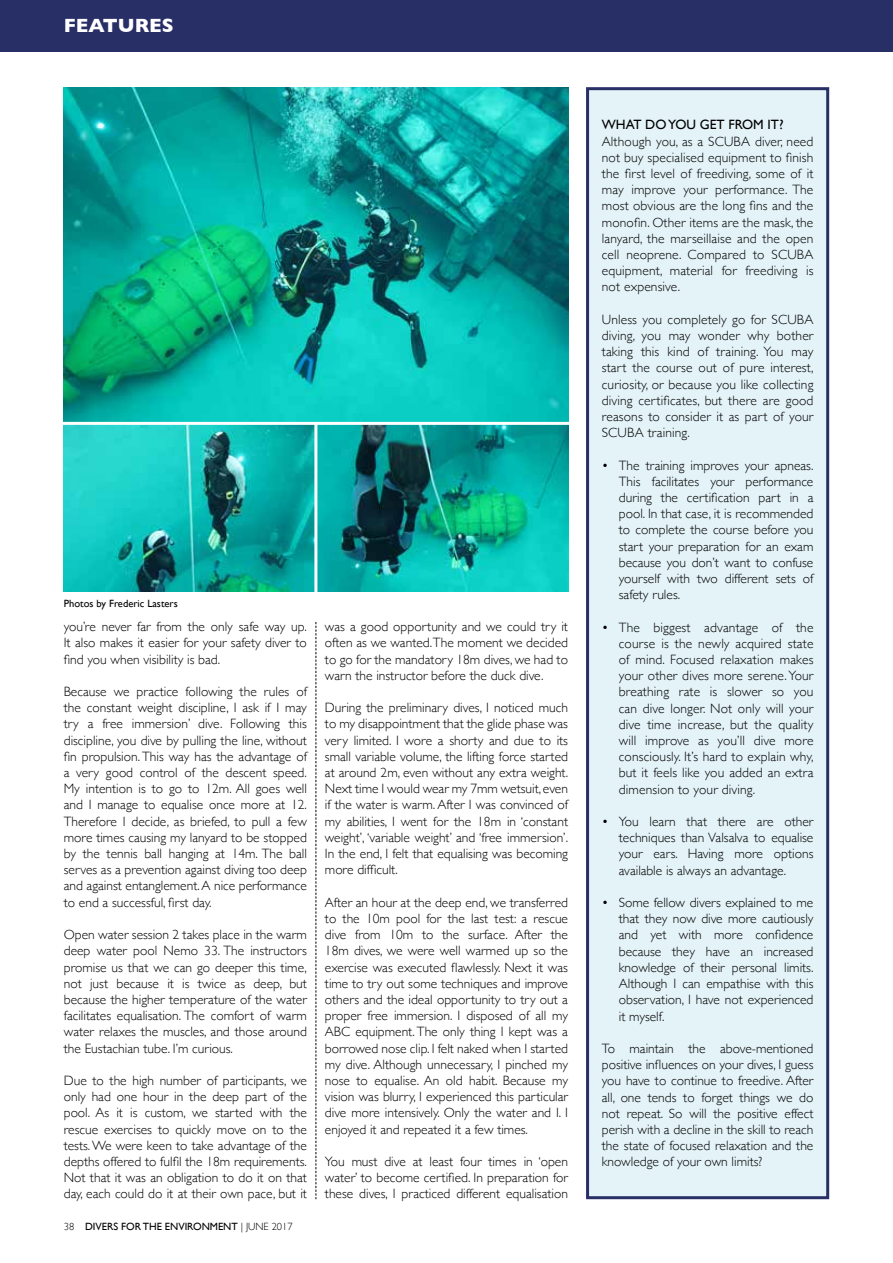
<style>
.page{position:relative;width:893px;height:1263px;background:#fff}
.page>*{position:absolute;margin:0;border:0;box-sizing:border-box;transform-origin:0 0}
.t1{font:700 19.5px "Gill Sans";color:#fff}
.t2{font:300 13.5px/16.2px "Gill Sans";color:#000;text-align:justify}
.t3{font:13.5px "Gill Sans";color:#000}
.t4{font:10.5px "Gill Sans";color:#000}
.s1{font-weight:300}
</style>
<div class="page">
<img style="left:64px;top:87px;width:504px;height:504px">
<div style="left:0;top:0;width:893px;height:51px;background:#282f66"></div>
<div style="left:588px;top:89px;width:240px;height:1109px;background:#e4f3f8"></div>
<div style="left:586px;top:87px;width:243px;height:1112px;border:3px solid #282f66"></div>
<hr style="left:57px;top:422px;width:515px;height:3px;background:#fff">
<hr style="left:314px;top:423px;width:3px;height:174px;background:#fff">
<svg style="left:316px;top:622px;width:1px;height:577px"></svg>
<h1 class="t1" style="left:64px;top:10px;width:112px">FEATURES</h1>
<p class="t4" style="left:64px;top:597px;width:115px">Photos by Frederic Lasters</p>
<p class="t2" style="left:64px;top:618px;width:245px">you’re never far from the only safe way up.<br>It also makes it easier for your safety diver to find you when visibility is bad.</p>
<p class="t2" style="left:64px;top:683px;width:245px">Because we practice following the rules of the constant weight discipline, I ask if I may try a free immersion’ dive. Following this discipline, you dive by pulling the line, without fin propulsion. This way has the advantage of a very good control of the descent speed.<br>My intention is to go to 12m. All goes well and I manage to equalise once more at 12.<br>Therefore I decide, as briefed, to pull a few more times causing my lanyard to be stopped by the tennis ball hanging at 14m. The ball serves as a prevention against diving too deep and against entanglement. A nice performance to end a successful, first day.</p>
<p class="t2" style="left:64px;top:926px;width:245px">Open water session 2 takes place in the warm deep water pool Nemo 33. The instructors promise us that we can go deeper this time, not just because it is twice as deep, but because the higher temperature of the water facilitates equalisation. The comfort of warm water relaxes the muscles, and those around the Eustachian tube. I’m curious.</p>
<p class="t2" style="left:64px;top:1072px;width:245px">Due to the high number of participants, we only had one hour in the deep part of the pool. As it is custom, we started with the rescue exercises to quickly move on to the tests. We were keen to take advantage of the depths offered to fulfil the 18m requirements.<br>Not that it was an obligation to do it on that day, each could do it at their own pace, but it</p>
<p class="t4" style="left:64px;top:1220px;width:230px"><span class="s1">38</span> DIVERS FOR THE ENVIRONMENT <span class="s1">| JUNE 2017</span></p>
<p class="t2" style="left:325px;top:618px;width:245px">was a good opportunity and we could try it often as we wanted. The moment we decided to go for the mandatory 18m dives, we had to warn the instructor before the duck dive.</p>
<p class="t2" style="left:325px;top:699px;width:245px">During the preliminary dives, I noticed much to my disappointment that the glide phase was very limited. I wore a shorty and due to its small variable volume, the lifting force started at around 2m, even without any extra weight.<br>Next time I would wear my 7mm wetsuit, even if the water is warm. After I was convinced of my abilities, I went for the 18m in ‘constant weight’, ‘variable weight’ and ‘free immersion’.<br>In the end, I felt that equalising was becoming more difficult.</p>
<p class="t2" style="left:325px;top:893px;width:245px">After an hour at the deep end, we transferred to the 10m pool for the last test: a rescue dive from 10m to the surface. After the 18m dives, we were well warmed up so the exercise was executed flawlessly. Next it was time to try out some techniques and improve others and the ideal opportunity to try out a proper free immersion. I disposed of all my ABC equipment. The only thing I kept was a borrowed nose clip. I felt naked when I started my dive. Although unnecessary, I pinched my nose to equalise. An old habit. Because my vision was blurry, I experienced this particular dive more intensively. Only the water and I. I enjoyed it and repeated it a few times.</p>
<p class="t2" style="left:325px;top:1153px;width:245px">You must dive at least four times in ‘open water’ to become certified. In preparation for these dives, I practiced different equalisation</p>
<p class="t3" style="left:602px;top:117px;width:183px">WHAT DO YOU GET FROM IT?</p>
<p class="t2" style="left:602px;top:132px;width:213px">Although you, as a SCUBA diver, need not buy specialised equipment to finish the first level of freediving, some of it may improve your performance. The most obvious are the long fins and the monofin. Other items are the mask, the lanyard, the marseillaise and the open cell neoprene. Compared to SCUBA equipment, material for freediving is not expensive.</p>
<p class="t2" style="left:602px;top:311px;width:213px">Unless you completely go for SCUBA diving, you may wonder why bother taking this kind of training. You may start the course out of pure interest, curiosity, or because you like collecting diving certificates, but there are good reasons to consider it as part of your SCUBA training.</p>
<p class="t2" style="left:619px;top:456px;width:196px;text-indent:-17px">• The training improves your apneas.<br>This facilitates your performance during the certification part in a pool. In that case, it is recommended to complete the course before you start your preparation for an exam because you don’t want to confuse yourself with two different sets of safety rules.</p>
<p class="t2" style="left:619px;top:618px;width:196px;text-indent:-17px">• The biggest advantage of the course is the newly acquired state of mind. Focused relaxation makes your other dives more serene. Your breathing rate is slower so you can dive longer. Not only will your dive time increase, but the quality will improve as you’ll dive more consciously. It’s hard to explain why, but it feels like you added an extra dimension to your diving.</p>
<p class="t2" style="left:619px;top:813px;width:196px;text-indent:-17px">• You learn that there are other techniques than Valsalva to equalise your ears. Having more options available is always an advantage.</p>
<p class="t2" style="left:619px;top:894px;width:196px;text-indent:-17px">• Some fellow divers explained to me that they now dive more cautiously and yet with more confidence because they have an increased knowledge of their personal limits.<br>Although I can empathise with this observation, I have not experienced it myself.</p>
<p class="t2" style="left:602px;top:1040px;width:213px">To maintain the above-mentioned positive influences on your dives, I guess you have to continue to freedive. After all, one tends to forget things we do not repeat. So will the positive effect perish with a decline in the skill to reach the state of focused relaxation and the knowledge of your own limits?</p>
</div>
